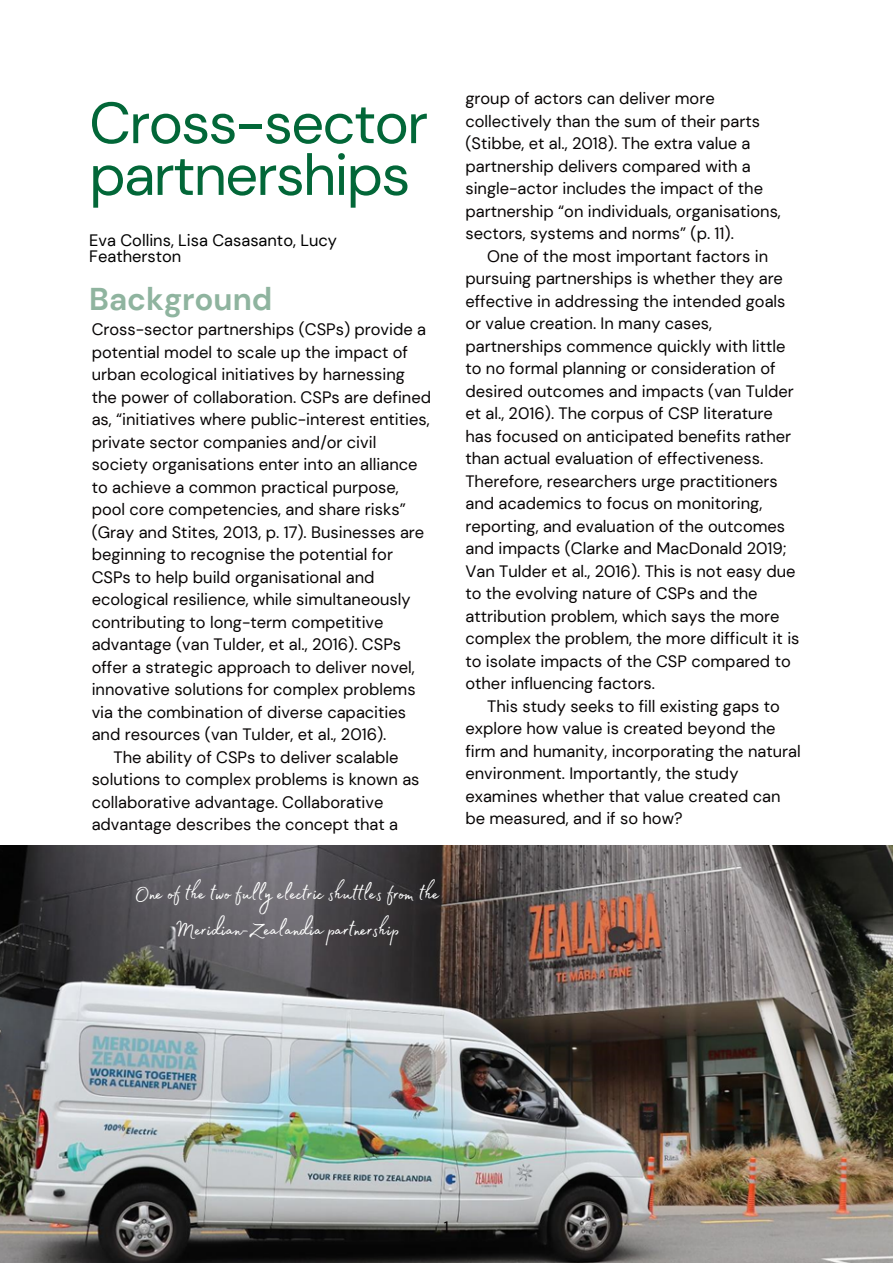
<style>
.page{position:relative;width:893px;height:1264px;background:#fff}
.page>*{position:absolute;margin:0;border:0;box-sizing:border-box;transform-origin:0 0}
.t1{font:58.05px/51.8px "DM Sans";letter-spacing:-.03em;color:#026738}
.t2{font:700 31.5px "DM Sans";color:#8fb49f}
.t3{font:25.95px/36.2px "Madelyn Fill";color:#fff;text-align:center}
.t4{font:16.5px/22.5px "DM Sans";color:#070404}
.t5{font:16.5px/15.8px "DM Sans";color:#000}
</style>
<div class="page">
<img style="left:0;top:845px;width:892px;height:417px">
<h1 class="t1" style="left:89px;top:97px;width:340px">Cross-sector partnerships</h1>
<p class="t5" style="left:89px;top:232px;width:249px">Eva Collins, Lisa Casasanto, Lucy<br>Featherston</p>
<h2 class="t2" style="left:89px;top:279px;width:185px">Background</h2>
<p class="t4" style="left:92px;top:318px;width:336px">Cross-sector partnerships (CSPs) provide a</p>
<p class="t4" style="left:92px;top:341px;width:318px">potential model to scale up the impact of</p>
<p class="t4" style="left:92px;top:363px;width:315px">urban ecological initiatives by harnessing</p>
<p class="t4" style="left:92px;top:386px;width:341px">the power of collaboration. CSPs are defined</p>
<p class="t4" style="left:92px;top:408px;width:339px">as, “initiatives where public-interest entities,</p>
<p class="t4" style="left:92px;top:431px;width:286px">private sector companies and/or civil</p>
<p class="t4" style="left:92px;top:453px;width:327px">society organisations enter into an alliance</p>
<p class="t4" style="left:92px;top:476px;width:308px">to achieve a common practical purpose,</p>
<p class="t4" style="left:92px;top:498px;width:315px">pool core competencies, and share risks”</p>
<p class="t4" style="left:92px;top:521px;width:334px">(Gray and Stites, 2013, p. 17). Businesses are</p>
<p class="t4" style="left:92px;top:543px;width:303px">beginning to recognise the potential for</p>
<p class="t4" style="left:92px;top:566px;width:284px">CSPs to help build organisational and</p>
<p class="t4" style="left:92px;top:588px;width:320px">ecological resilience, while simultaneously</p>
<p class="t4" style="left:92px;top:610px;width:293px">contributing to long-term competitive</p>
<p class="t4" style="left:92px;top:633px;width:311px">advantage (van Tulder, et al., 2016). CSPs</p>
<p class="t4" style="left:92px;top:655px;width:325px">offer a strategic approach to deliver novel,</p>
<p class="t4" style="left:92px;top:678px;width:325px">innovative solutions for complex problems</p>
<p class="t4" style="left:92px;top:700px;width:316px">via the combination of diverse capacities</p>
<p class="t4" style="left:92px;top:723px;width:296px">and resources (van Tulder, et al., 2016).</p>
<p class="t4" style="left:113px;top:745px;width:286px">The ability of CSPs to deliver scalable</p>
<p class="t4" style="left:92px;top:768px;width:329px">solutions to complex problems is known as</p>
<p class="t4" style="left:92px;top:790px;width:293px">collaborative advantage. Collaborative</p>
<p class="t4" style="left:92px;top:813px;width:308px">advantage describes the concept that a</p>
<h3 class="t3" style="left:135px;top:870px;width:306px">One of the two fully electric shuttles from the<br>Meridian-Zealandia partnership</h3>
<p class="t4" style="left:465px;top:88px;width:317px">group of actors can deliver more collectively than the sum of their parts (Stibbe, et al., 2018). The extra value a partnership delivers compared with a single-actor includes the impact of the partnership “on individuals, organisations, sectors, systems and norms” (p. 11).</p>
<p class="t4" style="left:465px;top:245px;width:335px;text-indent:22px">One of the most important factors in pursuing partnerships is whether they are effective in addressing the intended goals or value creation. In many cases, partnerships commence quickly with little to no formal planning or consideration of desired outcomes and impacts (van Tulder et al., 2016). The corpus of CSP literature has focused on anticipated benefits rather than actual evaluation of effectiveness.<br>Therefore, researchers urge practitioners and academics to focus on monitoring, reporting, and evaluation of the outcomes and impacts (Clarke and MacDonald 2019; Van Tulder et al., 2016). This is not easy due to the evolving nature of CSPs and the attribution problem, which says the more complex the problem, the more difficult it is to isolate impacts of the CSP compared to other influencing factors.</p>
<p class="t4" style="left:465px;top:695px;width:337px;text-indent:22px">This study seeks to fill existing gaps to explore how value is created beyond the firm and humanity, incorporating the natural environment. Importantly, the study examines whether that value created can be measured, and if so how?</p>
<p class="t4" style="left:444px;top:1216px;width:6px">1</p>
</div>
